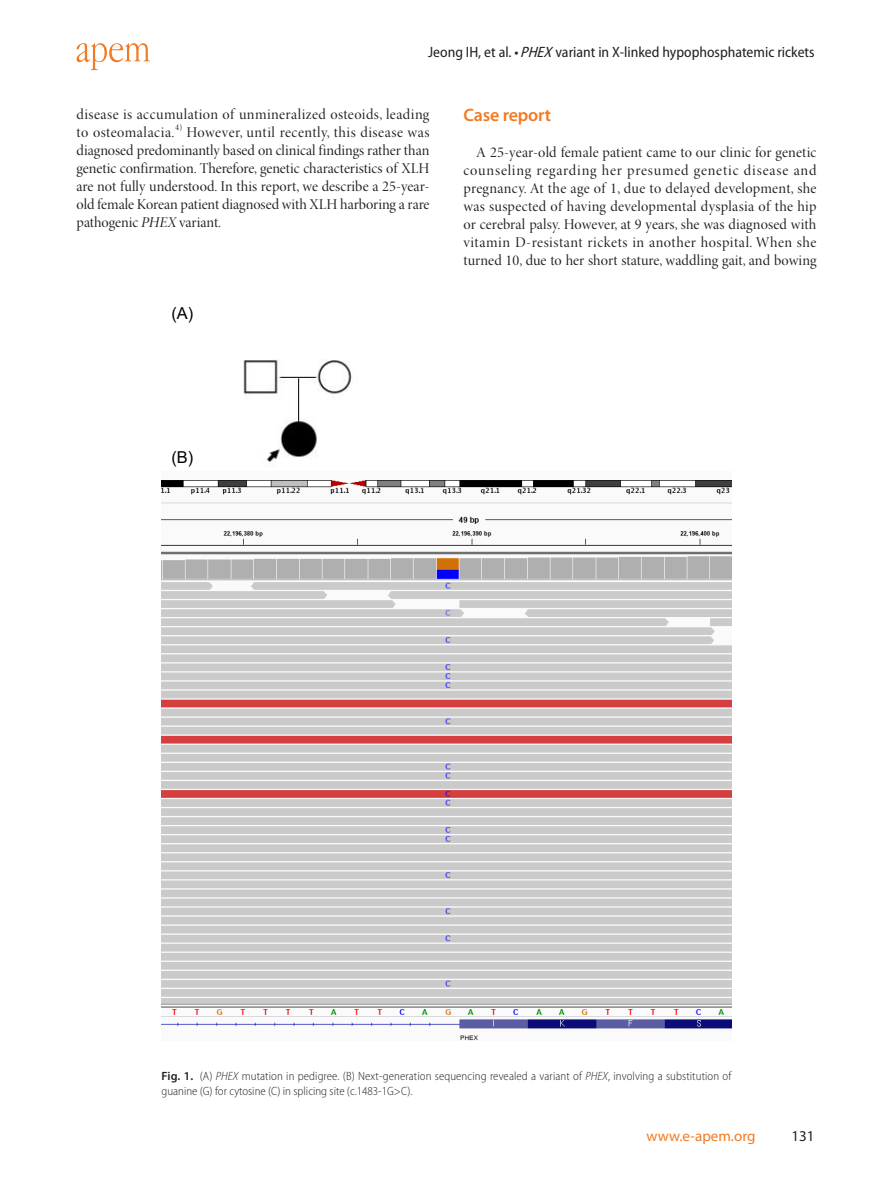
<style>
.page{position:relative;width:893px;height:1191px;background:#fff}
.page>*{position:absolute;margin:0;border:0;box-sizing:border-box;transform-origin:0 0}
.New_서론{font:600 18px "Myriad Pro";letter-spacing:-.01em;color:#f47921}
.t1{font:16.35px "Arial";color:#000}
.영문바탕{font:15px/18px "Minion Pro Disp";letter-spacing:.01em;color:#231f20;text-align:justify}
.영문바탕-2{font:15px/18px "Minion Pro Disp";letter-spacing:.03em;color:#231f20}
.t2{font:semi-condensed 15px "Myriad Pro";color:#231f20}
.t3{font:15px "Myriad Pro";color:#f47921}
.t4{font:15px "Myriad Pro";color:#231f20}
.t5{font:300 semi-condensed 12px/14.4px "Myriad Pro";letter-spacing:.01em;color:#231f20}
.영문바탕-3{font:8.7px "Minion Pro Disp";color:#231f20}
.s1{font-style:italic}
.s2{font-family:"Minion Pro It Disp"}
.s3{font-weight:600;font-stretch:normal}
</style>
<div class="page">
<svg style="left:77px;top:43px;width:73px;height:27px"></svg>
<img style="left:243px;top:359px;width:109px;height:105px">
<img style="left:162px;top:480px;width:569px;height:561px">
<p class="t2" style="left:428px;top:42px;width:388px">Jeong IH, et al. • <span class="s1">PHEX</span> variant in X-linked hypophosphatemic rickets</p>
<p class="영문바탕-2" style="left:77px;top:105px;width:354px">disease is accumulation of unmineralized osteoids, leading to osteomalacia.</p>
<p class="영문바탕-3" style="left:175px;top:122px;width:8px">4)</p>
<p class="영문바탕" style="left:77px;top:123px;width:355px;text-indent:110px">However, until recently, this disease was diagnosed predominantly based on clinical findings rather than genetic confirmation. Therefore, genetic characteristics of XLH are not fully understood. In this report, we describe a 25-year&shy;old female Korean patient diagnosed with XLH harboring a rare pathogenic <span class="s2">PHEX</span> variant.</p>
<p class="t1" style="left:171px;top:301px;width:23px">(A)</p>
<p class="New_서론" style="left:463px;top:104px;width:89px">Case report</p>
<p class="영문바탕" style="left:463px;top:143px;width:354px;text-indent:13px">A 25-year-old female patient came to our clinic for genetic counseling regarding her presumed genetic disease and pregnancy. At the age of 1, due to delayed development, she was suspected of having developmental dysplasia of the hip or cerebral palsy. However, at 9 years, she was diagnosed with vitamin D-resistant rickets in another hospital. When she turned 10, due to her short stature, waddling gait, and bowing</p>
<p class="t1" style="left:171px;top:446px;width:23px">(B)</p>
<p class="t5" style="left:162px;top:1069px;width:571px"><span class="s3">Fig. 1.</span> (A) <span class="s1">PHEX</span> mutation in pedigree. (B) Next-generation sequencing revealed a variant of <span class="s1">PHEX</span>, involving a substitution of guanine (G) for cytosine (C) in splicing site (c.1483-1G&gt;C).</p>
<p class="t3" style="left:647px;top:1126px;width:110px">www.e-apem.org</p>
<p class="t4" style="left:792px;top:1126px;width:25px">131</p>
</div>
